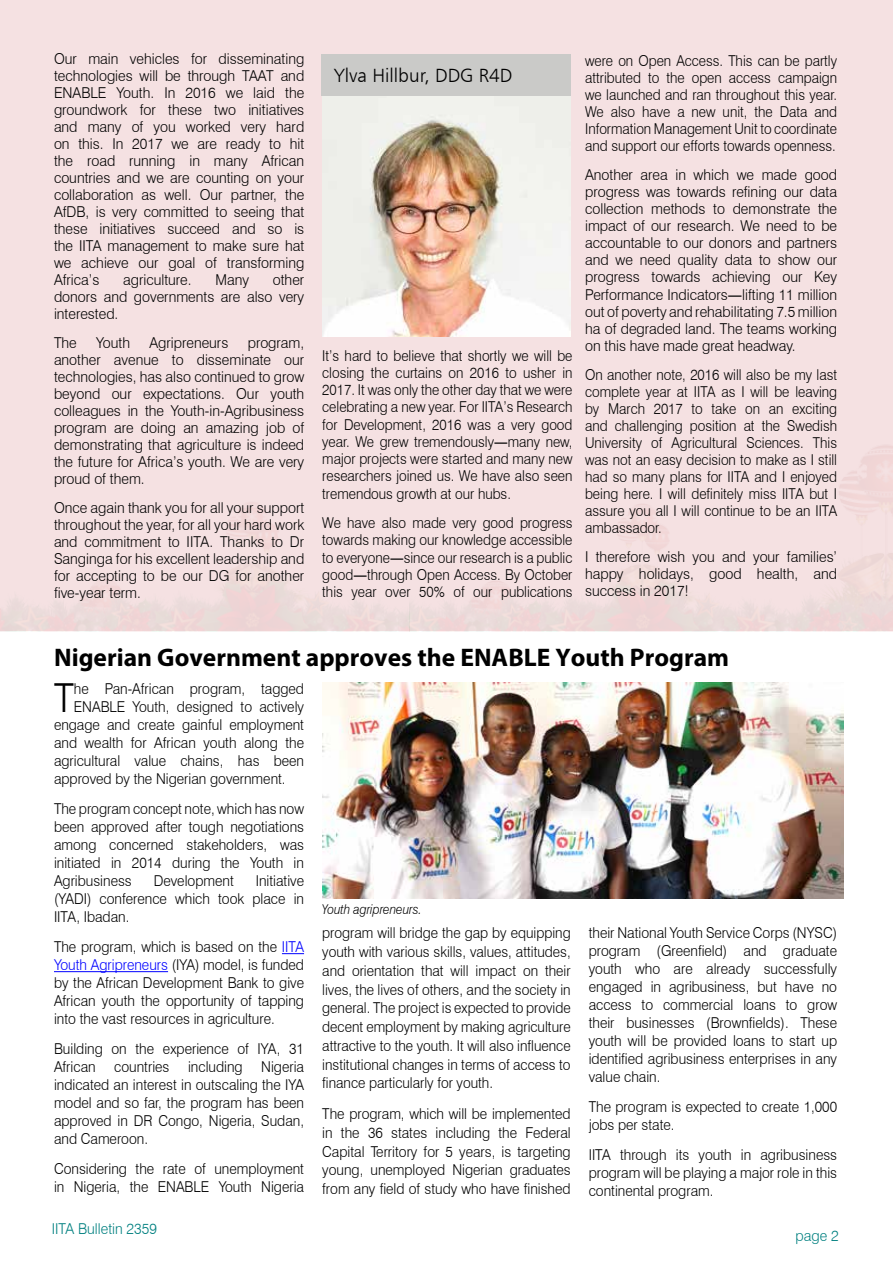
<style>
.page{position:relative;width:893px;height:1263px;background:#fff}
.page>*{position:absolute;margin:0;border:0;box-sizing:border-box;transform-origin:0 0}
.t1{font:300 40.05px "Swiss 721 BT";color:#000;scale:.93 1}
.t2{font:700 25.5px "Myriad Pro";color:#000}
.t3{font:19.2px "Humanist 777 BT Light B";color:#000}
.t4{font:300 15px/18px "Swiss 721 BT";color:#000;text-align:justify;scale:.93 1}
.t5{font:300 15px/17px "Swiss 721 BT";color:#000;text-align:justify;scale:.95 1}
.t6{font:300 15px/17.1px "Swiss 721 BT";color:#000;text-align:justify;scale:.91 1}
.t7{font:300 15px/18.8px "Swiss 721 BT";color:#000;text-align:justify;scale:.92 1}
.t8{font:300 15px "Swiss 721 BT";color:#008080;scale:.95 1}
.t9{font:italic 300 13.5px "Swiss 721 BT";color:#000;scale:.9 1}
.s1{font-family:"Arial";font-weight:400}
.s2{color:#00f}
</style>
<div class="page">
<div style="left:0;top:0;width:893px;height:630px;background:#f5e1e2"></div>
<svg style="left:282px;top:953px;width:22px;height:1px"></svg>
<hr style="left:54px;top:971px;width:114px;height:1px;background:#00f">
<img style="left:322px;top:96px;width:249px;height:240px">
<img style="left:322px;top:683px;width:522px;height:216px">
<div style="left:321px;top:54px;width:250px;height:42px;background:#cacac8"></div>
<p class="t5" style="left:54px;top:50px;width:265px">Our main vehicles for disseminating technologies will be through TAAT and ENABLE Youth. In 2016 we laid the groundwork for these two initiatives and many of you worked very hard on this. In 2017 we are ready to hit the road running in many African countries and we are counting on your collaboration as well. Our partner, the AfDB, is very committed to seeing that these initiatives succeed and so is the IITA management to make sure hat we achieve our goal of transforming Africa’s</p>
<p class="t5" style="left:54px;top:271px;width:265px;text-indent:219px">other donors and governments are also very interested.</p>
<p class="t5" style="left:54px;top:334px;width:26px">The</p>
<p class="t5" style="left:96px;top:334px;width:37px">Youth</p>
<p class="t5" style="left:149px;top:334px;width:84px">Agripreneurs</p>
<p class="t5" style="left:123px;top:271px;width:74px">agriculture.</p>
<p class="t5" style="left:215px;top:271px;width:37px">Many</p>
<p class="t5" style="left:54px;top:334px;width:265px;text-indent:194px">program, another avenue to disseminate our technologies, has also continued to grow beyond our expectations. Our youth colleagues in the Youth-in-Agribusiness program are doing an amazing job of demonstrating that agriculture is indeed the future for Africa’s youth. We are very proud of them.</p>
<p class="t5" style="left:54px;top:499px;width:265px">Once again thank you for all your support throughout the year, for all your hard work and commitment to IITA. Thanks to Dr Sanginga for his excellent leadership and for accepting to be our DG for another five-year term.</p>
<p class="t3" style="left:334px;top:63px;width:180px">Ylva Hillbur, DDG R4D</p>
<p class="t6" style="left:322px;top:347px;width:276px">It’s hard to believe that shortly we will be closing the curtains on 2016 to usher in 2017. It was only the other day that we were celebrating a new year. For IITA’s Research for Development, 2016 was a very good year. We grew tremendously<span class="s1">―</span>many new, major projects were started and many new researchers joined us. We have also seen tremendous growth at our hubs.</p>
<p class="t6" style="left:322px;top:514px;width:276px">We have also made very good progress towards making our knowledge accessible to everyone<span class="s1">―</span>since our research is a public good<span class="s1">―</span>through Open Access. By October this year over 50% of our publications</p>
<p class="t6" style="left:585px;top:52px;width:278px">were on Open Access. This can be partly attributed to the open access campaign we launched and ran throughout this year.<br>We also have a new unit, the Data and Information Management Unit to coordinate and support our efforts towards openness.</p>
<p class="t5" style="left:585px;top:166px;width:267px">Another area in which we made good progress was towards refining our data collection methods to demonstrate the impact of our research. We need to be accountable to our donors and partners and we need quality data to show our progress towards achieving our Key Performance Indicators<span class="s1">―</span>lifting 11 million out of poverty and rehabilitating 7.5 million ha of degraded land. The teams working on this have made great headway.</p>
<p class="t6" style="left:585px;top:366px;width:278px">On another note, 2016 will also be my last complete year at IITA as I will be leaving by March 2017 to take on an exciting and challenging position at the Swedish University of Agricultural Sciences. This was not an easy decision to make as I still had so many plans for IITA and I enjoyed being here. I will definitely miss IITA but I assure you all I will continue to be an IITA ambassador.</p>
<p class="t5" style="left:585px;top:548px;width:267px">I therefore wish you and your families’ happy holidays, good health, and success in 2017!</p>
<h2 class="t2" style="left:54px;top:640px;width:677px">Nigerian Government approves the ENABLE Youth Program</h2>
<h1 class="t1" style="left:54px;top:673px;width:23px">T</h1>
<p class="t4" style="left:74px;top:680px;width:249px">he Pan-African program, tagged</p>
<p class="t4" style="left:74px;top:698px;width:249px">ENABLE Youth, designed to actively</p>
<p class="t4" style="left:54px;top:716px;width:270px">engage and create gainful employment</p>
<p class="t4" style="left:54px;top:734px;width:270px">and wealth for African youth along the</p>
<p class="t4" style="left:54px;top:752px;width:270px">agricultural value chains, has been</p>
<p class="t4" style="left:54px;top:770px;width:251px">approved by the Nigerian government.</p>
<p class="t4" style="left:54px;top:800px;width:270px">The program concept note, which has now been approved after tough negotiations among concerned stakeholders, was initiated in 2014 during the Youth in Agribusiness</p>
<p class="t4" style="left:54px;top:872px;width:270px;text-indent:202px">Initiative (YADI) conference which took place in IITA, Ibadan.</p>
<p class="t4" style="left:54px;top:938px;width:270px">The program, which is based on the <span class="s2">IITA Youth Agripreneurs</span> (IYA) model, is funded by the African Development Bank to give African youth the opportunity of tapping into the vast resources in agriculture.</p>
<p class="t4" style="left:54px;top:1040px;width:270px">Building on the experience of IYA, 31<br>African countries including Nigeria indicated an interest in outscaling the IYA model and so far, the program has been approved in DR Congo, Nigeria, Sudan, and Cameroon.</p>
<p class="t4" style="left:54px;top:1160px;width:270px">Considering the rate of unemployment in Nigeria, the ENABLE Youth Nigeria</p>
<p class="t4" style="left:154px;top:872px;width:88px">Development</p>
<p class="t9" style="left:322px;top:901px;width:112px">Youth agripreneurs.</p>
<p class="t4" style="left:589px;top:923px;width:269px">their National Youth Service Corps (NYSC) program (Greenfield) and graduate youth who are already successfully engaged in agribusiness, but have no access to commercial loans to grow their businesses (Brownfields). These youth will be provided loans to start up identified agribusiness enterprises in any value chain.</p>
<p class="t4" style="left:589px;top:1097px;width:269px">The program is expected to create 1,000 jobs per state.</p>
<p class="t4" style="left:589px;top:1145px;width:269px">IITA through its youth in agribusiness program will be playing a major role in this continental program.</p>
<p class="t7" style="left:322px;top:923px;width:272px">program will bridge the gap by equipping youth with various skills, values, attitudes, and orientation that will impact on their lives, the lives of others, and the society in general. The project is expected to provide decent employment by making agriculture attractive to the youth. It will also influence institutional changes in terms of access to finance particularly for youth.</p>
<p class="t4" style="left:322px;top:1104px;width:269px;line-height:18.8px">The program, which will be implemented in the 36 states including the Federal Capital Territory for 5 years, is targeting young, unemployed Nigerian graduates from any field of study who have finished</p>
<p class="t8" style="left:52px;top:1220px;width:112px">IITA Bulletin 2359</p>
<p class="t8" style="left:795px;top:1226px;width:47px">page 2</p>
</div>
